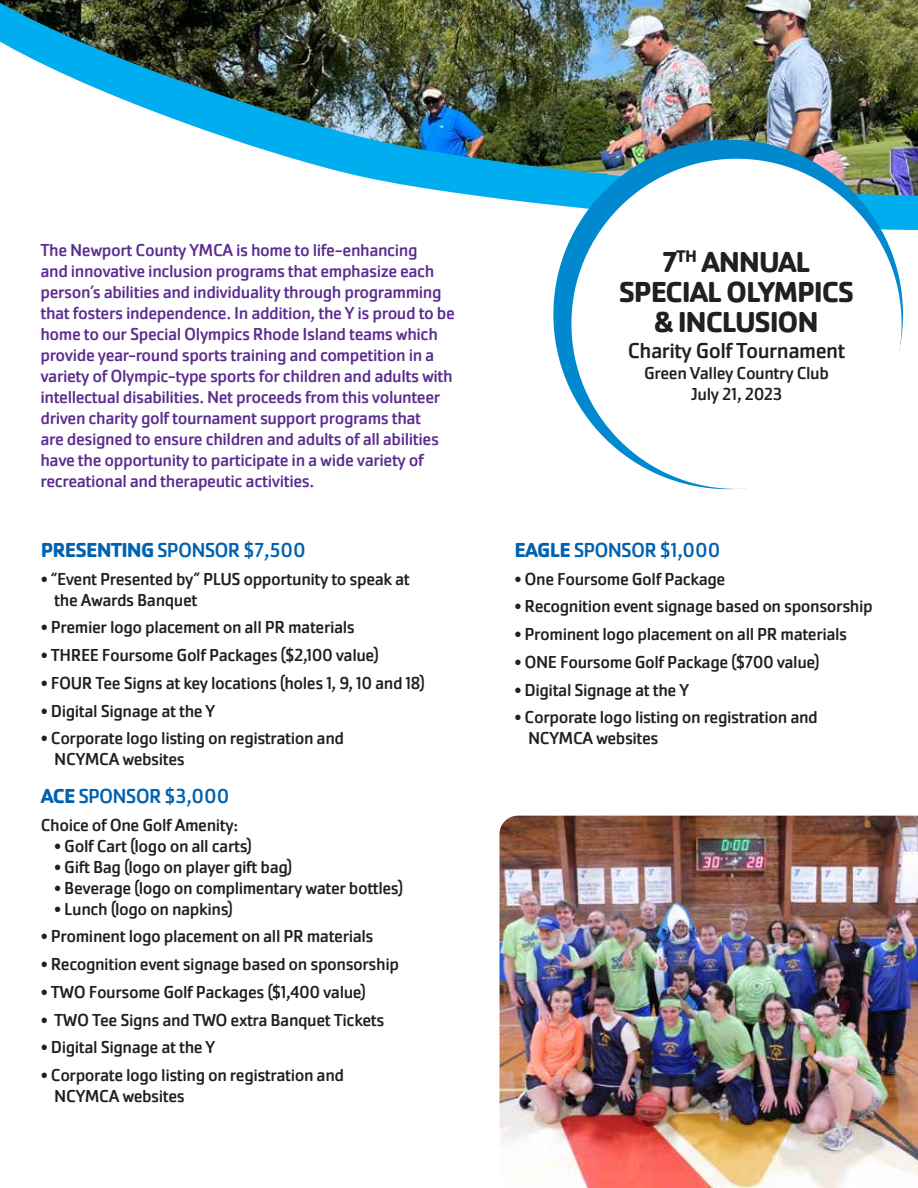
<style>
.page{position:relative;width:918px;height:1188px;background:#fff}
.page>*{position:absolute;margin:0;border:0;box-sizing:border-box;transform-origin:0 0}
.t1{font:700 30px/30px "Cachet Pro";letter-spacing:-.04em;color:#231f20;text-align:center}
.t2{font:22.5px "Cachet Pro";letter-spacing:-.025em;color:#231f20}
.t3{font:21px "Cachet Pro";letter-spacing:-.04em;color:#0061af}
.t4{font:18px/21px "Cachet Pro";letter-spacing:-.025em;color:#231f20}
.t5{font:18px/21px "Cachet Pro";letter-spacing:-.025em;color:#5c2d91}
.s1{font-weight:700}
</style>
<div class="page">
<svg style="left:479px;top:196px;width:439px;height:34px"></svg>
<img style="left:0;top:0;width:918px;height:196px">
<div style="left:553px;top:140px;width:350px;height:349px;background:#0089cf;border-radius:50%"></div>
<div style="left:571px;top:159px;width:331px;height:330px;background:#fff;border-radius:50%"></div>
<img style="left:500px;top:816px;width:418px;height:372px">
<p class="t5" style="left:41px;top:240px;width:416px">The Newport County YMCA is home to life-enhancing<br>and innovative inclusion programs that emphasize each person’s abilities and individuality through programming that fosters independence. In addition, the Y is proud to be home to our Special Olympics Rhode Island teams which provide year-round sports training and competition in a variety of Olympic-type sports for children and adults with intellectual disabilities. Net proceeds from this volunteer driven charity golf tournament support programs that<br>are designed to ensure children and adults of all abilities have the opportunity to participate in a wide variety of recreational and therapeutic activities.</p>
<p class="t3" style="left:41px;top:538px;width:266px"><span class="s1">PRESENTING</span> SPONSOR $7,500</p>
<p class="t4" style="left:54px;top:568px;width:357px;text-indent:-14px">• “Event Presented by” PLUS opportunity to speak at the Awards Banquet</p>
<p class="t4" style="left:41px;top:617px;width:316px">• Premier logo placement on all PR materials</p>
<p class="t4" style="left:41px;top:645px;width:340px">• THREE Foursome Golf Packages ($2,100 value)</p>
<p class="t4" style="left:41px;top:673px;width:386px">• FOUR Tee Signs at key locations (holes 1, 9, 10 and 18)</p>
<p class="t4" style="left:41px;top:700px;width:176px">• Digital Signage at the Y</p>
<p class="t4" style="left:54px;top:728px;width:291px;text-indent:-14px">• Corporate logo listing on registration and<br>NCYMCA websites</p>
<p class="t3" style="left:41px;top:784px;width:190px"><span class="s1">ACE</span> SPONSOR $3,000</p>
<p class="t4" style="left:41px;top:814px;width:199px">Choice of One Golf Amenity:</p>
<p class="t4" style="left:54px;top:835px;width:200px">• Golf Cart (logo on all carts)</p>
<p class="t4" style="left:54px;top:856px;width:240px">• Gift Bag (logo on player gift bag)</p>
<p class="t4" style="left:54px;top:877px;width:351px">• Beverage (logo on complimentary water bottles)</p>
<p class="t4" style="left:54px;top:898px;width:180px">• Lunch (logo on napkins)</p>
<p class="t4" style="left:41px;top:926px;width:334px">• Prominent logo placement on all PR materials</p>
<p class="t4" style="left:41px;top:954px;width:360px">• Recognition event signage based on sponsorship</p>
<p class="t4" style="left:41px;top:982px;width:327px">• TWO Foursome Golf Packages ($1,400 value)</p>
<p class="t4" style="left:41px;top:1009px;width:345px">• TWO Tee Signs and TWO extra Banquet Tickets</p>
<p class="t4" style="left:41px;top:1037px;width:176px">• Digital Signage at the Y</p>
<p class="t4" style="left:54px;top:1065px;width:291px;text-indent:-14px">• Corporate logo listing on registration and<br>NCYMCA websites</p>
<h1 class="t1" style="left:619px;top:247px;width:237px">7<sup>TH</sup> ANNUAL<br>SPECIAL OLYMPICS &amp; INCLUSION</h1>
<p class="t2" style="left:628px;top:338px;width:219px">Charity Golf Tournament</p>
<p class="t4" style="left:644px;top:363px;width:186px;text-align:center">Green Valley Country Club<br>July 21, 2023</p>
<p class="t3" style="left:514px;top:538px;width:208px"><span class="s1">EAGLE</span> SPONSOR $1,000</p>
<p class="t4" style="left:514px;top:568px;width:212px">• One Foursome Golf Package</p>
<p class="t4" style="left:514px;top:596px;width:360px">• Recognition event signage based on sponsorship</p>
<p class="t4" style="left:514px;top:624px;width:334px">• Prominent logo placement on all PR materials</p>
<p class="t4" style="left:514px;top:652px;width:307px">• ONE Foursome Golf Package ($700 value)</p>
<p class="t4" style="left:514px;top:679px;width:176px">• Digital Signage at the Y</p>
<p class="t4" style="left:528px;top:707px;width:291px;text-indent:-14px">• Corporate logo listing on registration and<br>NCYMCA websites</p>
</div>
